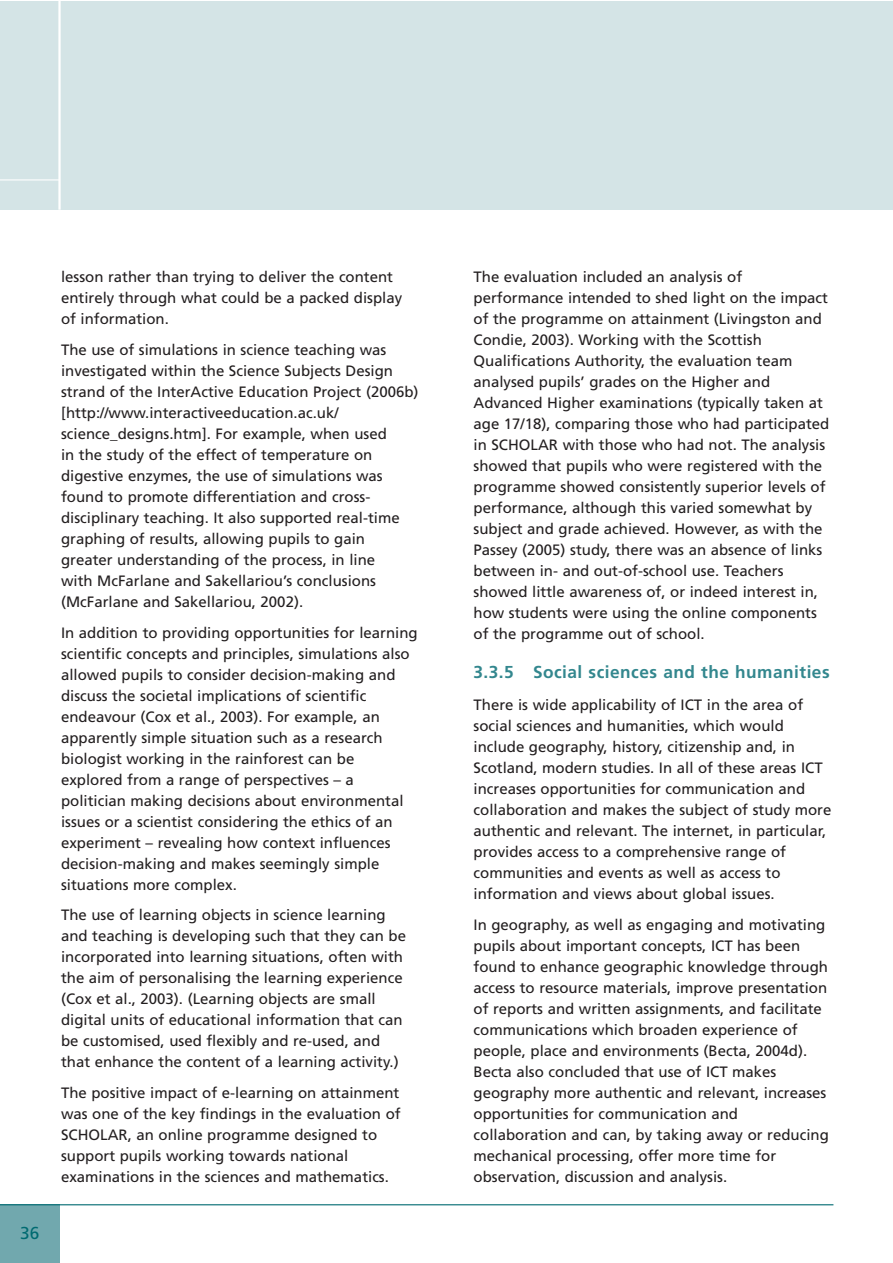
<style>
.page{position:relative;width:893px;height:1263px;background:#fff}
.page>*{position:absolute;margin:0;border:0;box-sizing:border-box;transform-origin:0 0}
.t1{font:700 17.25px "Frutiger";letter-spacing:.03em;color:#33878e}
.t2{font:17.25px "Frutiger";color:#006a71}
.t3{font:15px/21px "Frutiger";color:#231f20}
</style>
<div class="page">
<div style="left:0;top:1px;width:892px;height:209px;background:#d4e4e6"></div>
<hr style="left:58px;top:1px;width:3px;height:209px;background:#fff">
<hr style="left:0;top:179px;width:60px;height:1px;background:#fff">
<div style="left:0;top:1205px;width:60px;height:58px;background:#71a8ae"></div>
<hr style="left:0;top:1204px;width:833px;height:1px;background:#006a71">
<p class="t2" style="left:20px;top:1226px;width:21px">36</p>
<p class="t3" style="left:61px;top:267px;width:343px">lesson rather than trying to deliver the content entirely through what could be a packed display of information.</p>
<p class="t3" style="left:61px;top:340px;width:359px">The use of simulations in science teaching was investigated within the Science Subjects Design strand of the InterActive Education Project (2006b) [http://www.interactiveeducation.ac.uk/ science_designs.htm]. For example, when used<br>in the study of the effect of temperature on digestive enzymes, the use of simulations was found to promote differentiation and cross&shy;disciplinary teaching. It also supported real-time graphing of results, allowing pupils to gain greater understanding of the process, in line<br>with McFarlane and Sakellariou’s conclusions (McFarlane and Sakellariou, 2002).</p>
<p class="t3" style="left:61px;top:623px;width:358px">In addition to providing opportunities for learning scientific concepts and principles, simulations also allowed pupils to consider decision-making and discuss the societal implications of scientific endeavour (Cox et al., 2003). For example, an apparently simple situation such as a research biologist working in the rainforest can be explored from a range of perspectives – a politician making decisions about environmental issues or a scientist considering the ethics of an experiment – revealing how context influences decision-making and makes seemingly simple situations more complex.</p>
<p class="t3" style="left:61px;top:906px;width:346px">The use of learning objects in science learning and teaching is developing such that they can be incorporated into learning situations, often with the aim of personalising the learning experience (Cox et al., 2003). (Learning objects are small digital units of educational information that can be customised, used flexibly and re-used, and that enhance the content of a learning activity.)</p>
<p class="t3" style="left:61px;top:1083px;width:341px">The positive impact of e-learning on attainment was one of the key findings in the evaluation of SCHOLAR, an online programme designed to support pupils working towards national examinations in the sciences and mathematics.</p>
<p class="t3" style="left:473px;top:267px;width:357px">The evaluation included an analysis of performance intended to shed light on the impact of the programme on attainment (Livingston and Condie, 2003). Working with the Scottish Qualifications Authority, the evaluation team analysed pupils’ grades on the Higher and Advanced Higher examinations (typically taken at age 17/18), comparing those who had participated in SCHOLAR with those who had not. The analysis showed that pupils who were registered with the programme showed consistently superior levels of performance, although this varied somewhat by subject and grade achieved. However, as with the Passey (2005) study, there was an absence of links between in- and out-of-school use. Teachers showed little awareness of, or indeed interest in, how students were using the online components of the programme out of school.</p>
<p class="t1" style="left:473px;top:665px;width:358px">3.3.5 Social sciences and the humanities</p>
<p class="t3" style="left:473px;top:695px;width:359px">There is wide applicability of ICT in the area of social sciences and humanities, which would include geography, history, citizenship and, in Scotland, modern studies. In all of these areas ICT increases opportunities for communication and collaboration and makes the subject of study more authentic and relevant. The internet, in particular, provides access to a comprehensive range of communities and events as well as access to information and views about global issues.</p>
<p class="t3" style="left:473px;top:915px;width:357px">In geography, as well as engaging and motivating pupils about important concepts, ICT has been found to enhance geographic knowledge through access to resource materials, improve presentation of reports and written assignments, and facilitate communications which broaden experience of people, place and environments (Becta, 2004d).<br>Becta also concluded that use of ICT makes geography more authentic and relevant, increases opportunities for communication and collaboration and can, by taking away or reducing mechanical processing, offer more time for observation, discussion and analysis.</p>
</div>
